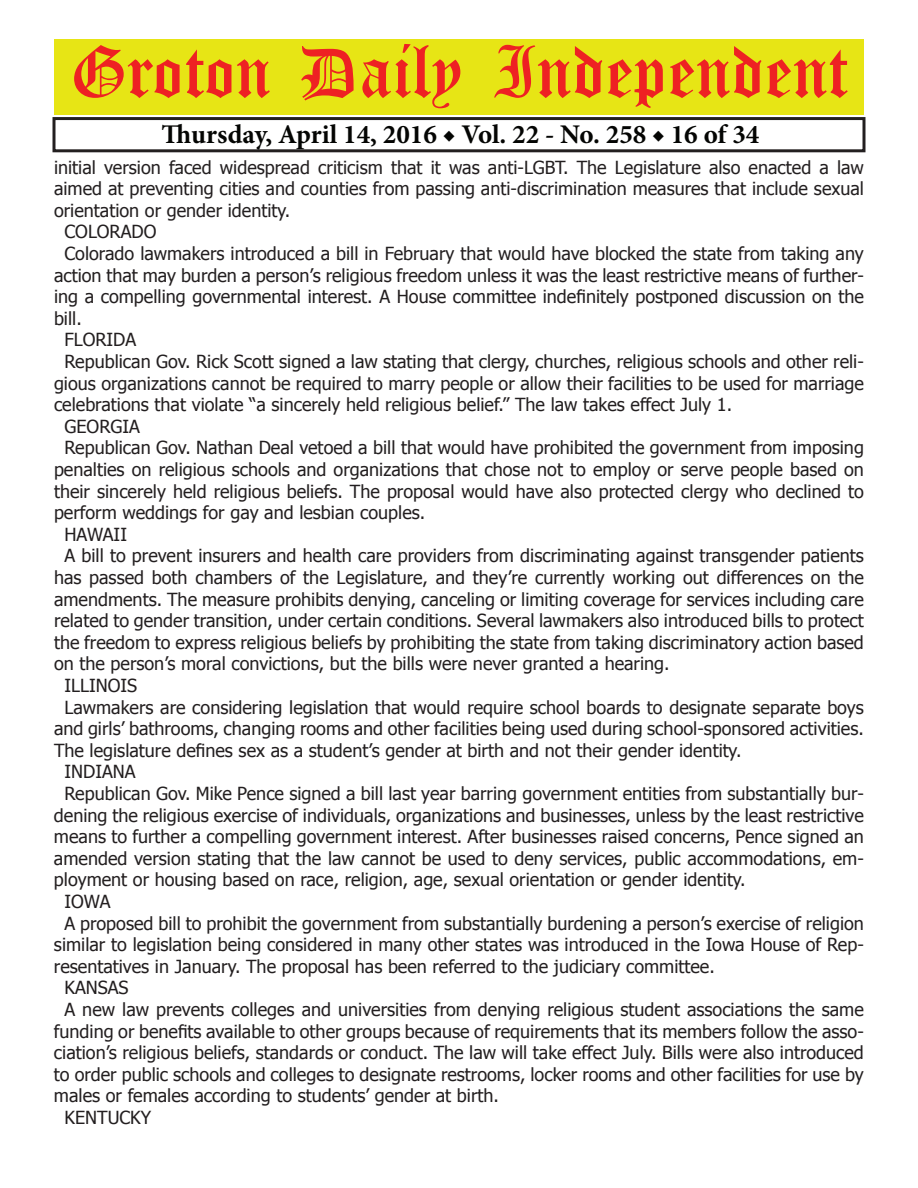
<style>
.page{position:relative;width:918px;height:1188px;background:#fff}
.page>*{position:absolute;margin:0;border:0;box-sizing:border-box;transform-origin:0 0}
.t1{font:54px "Old English Five";color:#ee2123}
.t2{font:700 27px "Minion Pro";color:#040503}
.t3{font:18px "Tahoma";color:#231f20}
</style>
<div class="page">
<div style="left:52px;top:117px;width:814px;height:35px;border:3px solid #231f20"></div>
<div style="left:54px;top:40px;width:810px;height:75px;background:#e7e515"></div>
<h1 class="t1" style="left:70px;top:47px;width:779px">Groton Daily Independent</h1>
<h2 class="t2" style="left:162px;top:116px;width:599px">Thursday, April 14, 2016 ◆ Vol. 22 - No. 258 ◆ 16 of 34</h2>
<p class="t3" style="left:54px;top:155px;width:811px">initial version faced widespread criticism that it was anti-LGBT. The Legislature also enacted a law</p>
<p class="t3" style="left:54px;top:177px;width:811px">aimed at preventing cities and counties from passing anti-discrimination measures that include sexual</p>
<p class="t3" style="left:54px;top:198px;width:238px">orientation or gender identity.</p>
<p class="t3" style="left:64px;top:220px;width:94px">COLORADO</p>
<p class="t3" style="left:64px;top:241px;width:801px">Colorado lawmakers introduced a bill in February that would have blocked the state from taking any</p>
<p class="t3" style="left:54px;top:263px;width:812px">action that may burden a person’s religious freedom unless it was the least restrictive means of further-</p>
<p class="t3" style="left:54px;top:285px;width:811px">ing a compelling governmental interest. A House committee indefinitely postponed discussion on the</p>
<p class="t3" style="left:54px;top:306px;width:29px">bill.</p>
<p class="t3" style="left:64px;top:328px;width:73px">FLORIDA</p>
<p class="t3" style="left:64px;top:349px;width:801px">Republican Gov. Rick Scott signed a law stating that clergy, churches, religious schools and other reli-</p>
<p class="t3" style="left:54px;top:371px;width:811px">gious organizations cannot be required to marry people or allow their facilities to be used for marriage</p>
<p class="t3" style="left:54px;top:393px;width:680px">celebrations that violate “a sincerely held religious belief.” The law takes effect July 1.</p>
<p class="t3" style="left:64px;top:414px;width:77px">GEORGIA</p>
<p class="t3" style="left:64px;top:436px;width:801px">Republican Gov. Nathan Deal vetoed a bill that would have prohibited the government from imposing</p>
<p class="t3" style="left:54px;top:457px;width:812px">penalties on religious schools and organizations that chose not to employ or serve people based on</p>
<p class="t3" style="left:54px;top:479px;width:811px">their sincerely held religious beliefs. The proposal would have also protected clergy who declined to</p>
<p class="t3" style="left:54px;top:501px;width:373px">perform weddings for gay and lesbian couples.</p>
<p class="t3" style="left:64px;top:522px;width:64px">HAWAII</p>
<p class="t3" style="left:64px;top:544px;width:801px">A bill to prevent insurers and health care providers from discriminating against transgender patients</p>
<p class="t3" style="left:54px;top:565px;width:811px">has passed both chambers of the Legislature, and they’re currently working out differences on the</p>
<p class="t3" style="left:54px;top:587px;width:811px">amendments. The measure prohibits denying, canceling or limiting coverage for services including care</p>
<p class="t3" style="left:54px;top:609px;width:811px">related to gender transition, under certain conditions. Several lawmakers also introduced bills to protect</p>
<p class="t3" style="left:54px;top:630px;width:811px">the freedom to express religious beliefs by prohibiting the state from taking discriminatory action based</p>
<p class="t3" style="left:54px;top:652px;width:617px">on the person’s moral convictions, but the bills were never granted a hearing.</p>
<p class="t3" style="left:64px;top:673px;width:74px">ILLINOIS</p>
<p class="t3" style="left:64px;top:695px;width:801px">Lawmakers are considering legislation that would require school boards to designate separate boys</p>
<p class="t3" style="left:54px;top:717px;width:811px">and girls’ bathrooms, changing rooms and other facilities being used during school-sponsored activities.</p>
<p class="t3" style="left:54px;top:738px;width:689px">The legislature defines sex as a student’s gender at birth and not their gender identity.</p>
<p class="t3" style="left:64px;top:760px;width:73px">INDIANA</p>
<p class="t3" style="left:64px;top:781px;width:801px">Republican Gov. Mike Pence signed a bill last year barring government entities from substantially bur-</p>
<p class="t3" style="left:54px;top:803px;width:811px">dening the religious exercise of individuals, organizations and businesses, unless by the least restrictive</p>
<p class="t3" style="left:54px;top:825px;width:812px">means to further a compelling government interest. After businesses raised concerns, Pence signed an</p>
<p class="t3" style="left:54px;top:846px;width:811px">amended version stating that the law cannot be used to deny services, public accommodations, em-</p>
<p class="t3" style="left:54px;top:868px;width:693px">ployment or housing based on race, religion, age, sexual orientation or gender identity.</p>
<p class="t3" style="left:64px;top:889px;width:48px">IOWA</p>
<p class="t3" style="left:64px;top:911px;width:801px">A proposed bill to prohibit the government from substantially burdening a person’s exercise of religion</p>
<p class="t3" style="left:54px;top:933px;width:811px">similar to legislation being considered in many other states was introduced in the Iowa House of Rep-</p>
<p class="t3" style="left:54px;top:954px;width:662px">resentatives in January. The proposal has been referred to the judiciary committee.</p>
<p class="t3" style="left:64px;top:976px;width:66px">KANSAS</p>
<p class="t3" style="left:64px;top:997px;width:801px">A new law prevents colleges and universities from denying religious student associations the same</p>
<p class="t3" style="left:54px;top:1019px;width:811px">funding or benefits available to other groups because of requirements that its members follow the asso-</p>
<p class="t3" style="left:54px;top:1041px;width:811px">ciation’s religious beliefs, standards or conduct. The law will take effect July. Bills were also introduced</p>
<p class="t3" style="left:54px;top:1062px;width:811px">to order public schools and colleges to designate restrooms, locker rooms and other facilities for use by</p>
<p class="t3" style="left:54px;top:1084px;width:447px">males or females according to students’ gender at birth.</p>
<p class="t3" style="left:64px;top:1105px;width:88px">KENTUCKY</p>
</div>
